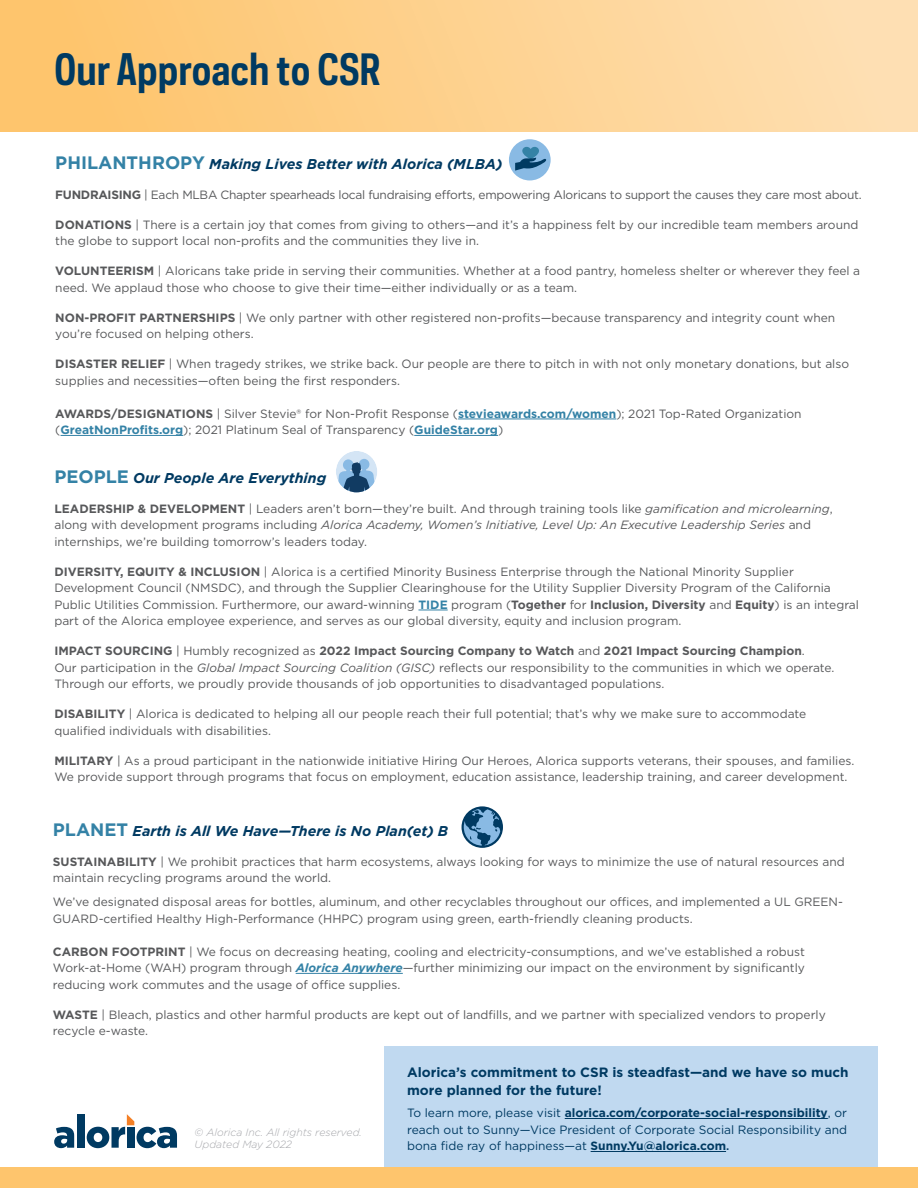
<style>
.page{position:relative;width:918px;height:1188px;background:#fff}
.page>*{position:absolute;margin:0;border:0;box-sizing:border-box;transform-origin:0 0}
.t1{font:700 40.5px "Polaris Condensed";color:#003a62}
.t2{font:italic 700 14.25px "Gotham";color:#003a62}
.t3{font:700 13.5px/18px "Gotham";color:#003a62}
.t4{font:12px/16.5px "Gotham";color:#57585a}
.t5{font:12px/16.5px "Gotham";color:#003a62;text-align:justify}
.t6{font:12px "Gotham";letter-spacing:-.025em;color:#57585a}
.t7{font:italic 300 10.5px "Gotham";color:#a6a7ab}
.s1{font-style:normal;font-size:18px;color:#3482a6}
.s2{font-weight:700}
.s3{font-weight:700;color:#3482a6}
.s4{font-style:italic}
.s5{font-weight:700;font-style:italic;color:#3482a6}
.s6{font-weight:500}
</style>
<div class="page">
<div style="left:384px;top:1047px;width:494px;height:141px;background:#c0d9f0"></div>
<div style="left:0;top:0;width:918px;height:131px;background:linear-gradient(to right,#fec367,#fee0b6)"></div>
<div style="left:0;top:1168px;width:918px;height:20px;background:#fec56d"></div>
<hr style="left:418px;top:610px;width:30px;height:1px;background:#3482a6">
<hr style="left:296px;top:973px;width:107px;height:1px;background:#3482a6">
<svg style="left:54px;top:1127px;width:20px;height:21px"></svg>
<div style="left:77px;top:1114px;width:7px;height:34px;background:#003a62"></div>
<svg style="left:87px;top:1114px;width:90px;height:34px"></svg>
<hr style="left:565px;top:1118px;width:263px;height:1px;background:#003a62">
<hr style="left:591px;top:1151px;width:135px;height:1px;background:#003a62">
<hr style="left:458px;top:419px;width:158px;height:1px;background:#3482a6">
<hr style="left:61px;top:435px;width:122px;height:1px;background:#3482a6">
<hr style="left:414px;top:435px;width:84px;height:1px;background:#3482a6">
<svg style="left:462px;top:806px;width:41px;height:42px"></svg>
<div style="left:336px;top:451px;width:41px;height:41px;background:#d4e5f5;border-radius:50%"></div>
<svg style="left:338px;top:459px;width:37px;height:33px"></svg>
<div style="left:509px;top:139px;width:42px;height:41px;background:#89bae4;border-radius:50%"></div>
<svg style="left:515px;top:147px;width:32px;height:24px"></svg>
<p class="t1" style="left:54px;top:42px;width:328px">Our Approach to CSR</p>
<p class="t2" style="left:55px;top:154px;width:449px"><span class="s1">PHILANTHROPY</span> Making Lives Better with Alorica (MLBA)</p>
<p class="t6" style="left:55px;top:187px;width:808px"><span class="s2">FUNDRAISING</span> | Each MLBA Chapter spearheads local fundraising efforts, empowering Aloricans to support the causes they care most about.</p>
<p class="t4" style="left:55px;top:216px;width:805px"><span class="s2">DONATIONS</span> | There is a certain joy that comes from giving to others—and it’s a happiness felt by our incredible team members around the globe to support local non-profits and the communities they live in.</p>
<p class="t4" style="left:55px;top:262px;width:806px"><span class="s2">VOLUNTEERISM</span> | Aloricans take pride in serving their communities. Whether at a food pantry, homeless shelter or wherever they feel a need. We applaud those who choose to give their time—either individually or as a team.</p>
<p class="t4" style="left:55px;top:309px;width:781px"><span class="s2">NON-PROFIT PARTNERSHIPS</span> | We only partner with other registered non-profits—because transparency and integrity count when you’re focused on helping others.</p>
<p class="t4" style="left:55px;top:355px;width:795px"><span class="s2">DISASTER RELIEF</span> | When tragedy strikes, we strike back. Our people are there to pitch in with not only monetary donations, but also supplies and necessities—often being the first responders.</p>
<p class="t4" style="left:55px;top:405px;width:748px"><span class="s2">AWARDS/DESIGNATIONS</span> | Silver Stevie® for Non-Profit Response (<span class="s3">stevieawards.com/women</span>); 2021 Top-Rated Organization (<span class="s3">GreatNonProfits.org</span>); 2021 Platinum Seal of Transparency (<span class="s3">GuideStar.org</span>)</p>
<p class="t2" style="left:54px;top:468px;width:273px"><span class="s1">PEOPLE</span> Our People Are Everything</p>
<p class="t4" style="left:54px;top:500px;width:780px"><span class="s2">LEADERSHIP &amp; DEVELOPMENT</span> | Leaders aren’t born—they’re built. And through training tools like <span class="s4">gamification and microlearning</span>, along with development programs including <span class="s4">Alorica Academy, Women’s Initiative, Level Up: An Executive Leadership Series</span> and internships, we’re building tomorrow’s leaders today.</p>
<p class="t4" style="left:54px;top:563px;width:806px"><span class="s2">DIVERSITY, EQUITY &amp; INCLUSION</span> | Alorica is a certified Minority Business Enterprise through the National Minority Supplier Development Council (NMSDC), and through the Supplier Clearinghouse for the Utility Supplier Diversity Program of the California Public Utilities Commission. Furthermore, our award-winning <span class="s3">TIDE</span> program (<span class="s2">Together</span> for <span class="s2">Inclusion, Diversity</span> and <span class="s2">Equity</span>) is an integral part of the Alorica employee experience, and serves as our global diversity, equity and inclusion program.</p>
<p class="t4" style="left:54px;top:643px;width:782px"><span class="s2">IMPACT SOURCING</span> | Humbly recognized as <span class="s2">2022 Impact Sourcing Company to Watch</span> and <span class="s2">2021 Impact Sourcing Champion</span>.<br>Our participation in the <span class="s4">Global Impact Sourcing Coalition (GISC)</span> reflects our responsibility to the communities in which we operate.<br>Through our efforts, we proudly provide thousands of job opportunities to disadvantaged populations.</p>
<p class="t4" style="left:54px;top:706px;width:753px"><span class="s2">DISABILITY</span> | Alorica is dedicated to helping all our people reach their full potential; that’s why we make sure to accommodate qualified individuals with disabilities.</p>
<p class="t4" style="left:54px;top:752px;width:802px"><span class="s2">MILITARY</span> | As a proud participant in the nationwide initiative Hiring Our Heroes, Alorica supports veterans, their spouses, and families.<br>We provide support through programs that focus on employment, education assistance, leadership training, and career development.</p>
<p class="t2" style="left:53px;top:821px;width:397px"><span class="s1">PLANET</span> Earth is All We Have—There is No Plan(et) B</p>
<p class="t4" style="left:53px;top:853px;width:793px"><span class="s2">SUSTAINABILITY</span> | We prohibit practices that harm ecosystems, always looking for ways to minimize the use of natural resources and maintain recycling programs around the world.</p>
<p class="t4" style="left:53px;top:893px;width:792px">We’ve designated disposal areas for bottles, aluminum, and other recyclables throughout our offices, and implemented a UL GREEN-<br>GUARD-certified Healthy High-Performance (HHPC) program using green, earth-friendly cleaning products.</p>
<p class="t4" style="left:53px;top:943px;width:754px"><span class="s2">CARBON FOOTPRINT</span> | We focus on decreasing heating, cooling and electricity-consumptions, and we’ve established a robust<br>Work-at-Home (WAH) program through <span class="s5">Alorica Anywhere</span>—further minimizing our impact on the environment by significantly</p>
<p class="t4" style="left:53px;top:976px;width:349px">reducing work commutes and the usage of office supplies.</p>
<p class="t4" style="left:53px;top:1006px;width:774px"><span class="s2">WASTE</span> | Bleach, plastics and other harmful products are kept out of landfills, and we partner with specialized vendors to properly recycle e-waste.</p>
<p class="t7" style="left:195px;top:1125px;width:169px">© Alorica Inc. All rights reserved.</p>
<p class="t7" style="left:195px;top:1138px;width:99px">Updated May 2022</p>
<p class="t3" style="left:407px;top:1063px;width:443px">Alorica’s commitment to CSR is steadfast—and we have so much more planned for the future!</p>
<p class="t5" style="left:407px;top:1105px;width:441px">To learn more, please visit <span class="s2">alorica.com/corporate-social-responsibility</span>, or reach out to Sunny—Vice President of Corporate Social Responsibility and bona fide ray of happiness—at <span class="s2">Sunny.Yu@alorica.com</span><span class="s6">.</span></p>
</div>
